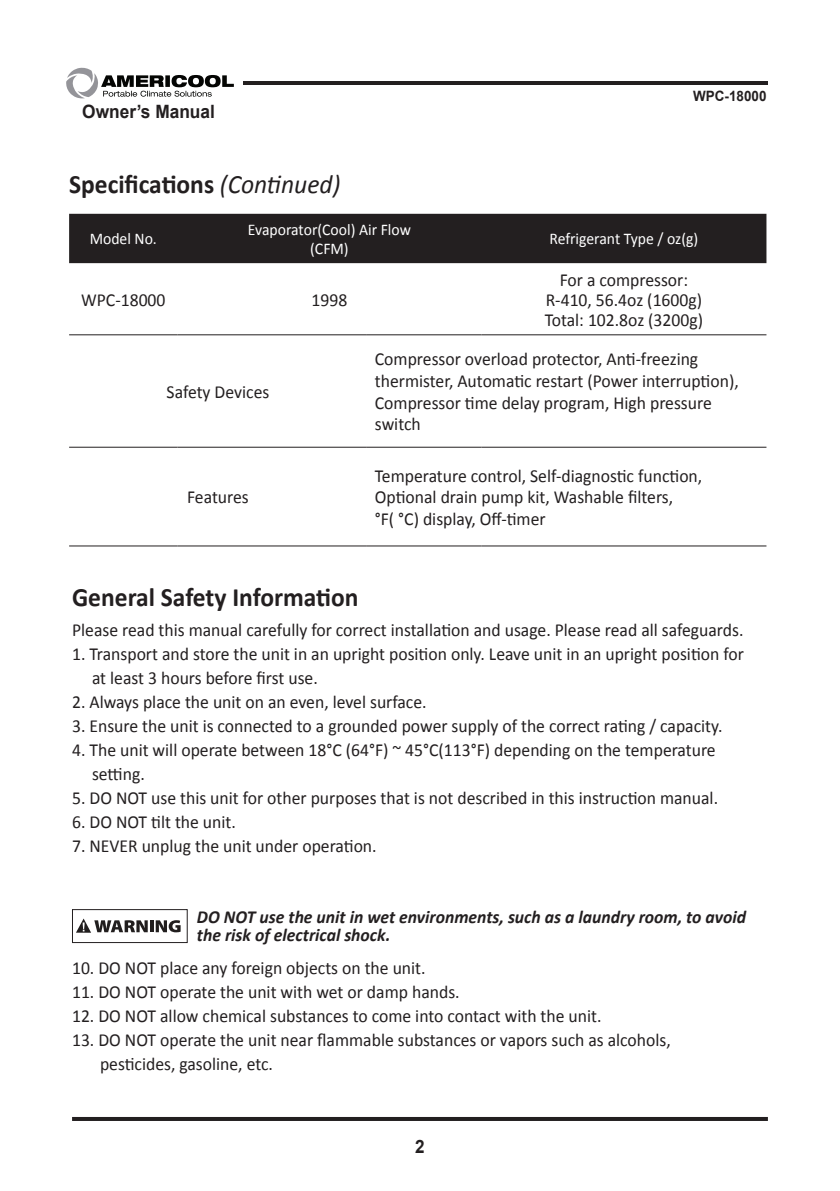
<style>
.page{position:relative;width:840px;height:1191px;background:#fff}
.page>*{position:absolute;margin:0;border:0;box-sizing:border-box;transform-origin:0 0}
.t1{font:700 26.6px "Calibri";color:#231f20;scale:.96 1}
.t2{font:18.4px/21.6px "Calibri";color:#231f20;scale:.96 1}
.t3{font:italic 700 18.4px/18px "Calibri";color:#231f20;scale:.96 1}
.t4{font:700 18.4px "Arial";color:#231f20;scale:.94 1}
.t5{font:700 18.4px "Arial";color:#231f20;scale:.93 1}
.t6{font:16.4px/19.2px "Calibri";color:#fff;text-align:center;scale:.96 1}
.t7{font:700 14.2px "Arial";color:#231f20;scale:.94 1}
.s1{font-weight:400;font-style:italic}
</style>
<div class="page">
<hr style="left:72px;top:1117px;width:695px;height:4px;background:#231f20">
<hr style="left:243px;top:81px;width:524px;height:4px;background:#231f20">
<svg style="left:66px;top:67px;width:168px;height:31px"></svg>
<div style="left:69px;top:214px;width:697px;height:49px;background:#231f20"></div>
<hr style="left:69px;top:334px;width:108px;height:1px;background:#231f20">
<hr style="left:177px;top:334px;width:189px;height:1px;background:#231f20">
<hr style="left:366px;top:334px;width:115px;height:1px;background:#231f20">
<hr style="left:481px;top:334px;width:285px;height:1px;background:#231f20">
<hr style="left:69px;top:447px;width:108px;height:1px;background:#231f20">
<hr style="left:177px;top:447px;width:189px;height:1px;background:#231f20">
<hr style="left:366px;top:447px;width:115px;height:1px;background:#231f20">
<hr style="left:481px;top:447px;width:285px;height:1px;background:#231f20">
<hr style="left:69px;top:545px;width:108px;height:1px;background:#231f20">
<hr style="left:177px;top:545px;width:189px;height:1px;background:#231f20">
<hr style="left:366px;top:545px;width:115px;height:1px;background:#231f20">
<hr style="left:481px;top:545px;width:285px;height:1px;background:#231f20">
<svg style="left:76px;top:918px;width:104px;height:14px"></svg>
<div style="left:72px;top:909px;width:115px;height:34px;border:1px solid #231f20"></div>
<p class="t4" style="left:82px;top:99px;width:142px">Owner’s Manual</p>
<p class="t7" style="left:692px;top:86px;width:79px">WPC-18000</p>
<h1 class="t1" style="left:69px;top:167px;width:284px">Specifications <span class="s1">(Continued)</span></h1>
<p class="t6" style="left:90px;top:229px;width:71px">Model No.</p>
<p class="t6" style="left:248px;top:220px;width:171px">Evaporator(Cool) Air Flow (CFM)</p>
<p class="t6" style="left:549px;top:229px;width:156px">Refrigerant Type / oz(g)</p>
<p class="t2" style="left:81px;top:289px;width:89px">WPC-18000</p>
<p class="t2" style="left:311px;top:289px;width:39px">1998</p>
<p class="t2" style="left:544px;top:270px;width:166px;line-height:20px;text-align:center">For a compressor:<br>R-410, 56.4oz (1600g)<br>Total: 102.8oz (3200g)</p>
<p class="t2" style="left:166px;top:381px;width:108px">Safety Devices</p>
<p class="t2" style="left:187px;top:486px;width:66px">Features</p>
<p class="t2" style="left:374px;top:348px;width:380px">Compressor overload protector, Anti-freezing thermister, Automatic restart (Power interruption), Compressor time delay program, High pressure switch</p>
<p class="t2" style="left:374px;top:465px;width:342px">Temperature control, Self-diagnostic function,<br>Optional drain pump kit, Washable filters,<br>°F( °C) display, Off-timer</p>
<h1 class="t1" style="left:72px;top:580px;width:300px">General Safety Information</h1>
<p class="t2" style="left:72px;top:619px;width:700px">Please read this manual carefully for correct installation and usage. Please read all safeguards.</p>
<p class="t2" style="left:92px;top:641px;width:680px;line-height:24px;text-indent:-20px">1. Transport and store the unit in an upright position only. Leave unit in an upright position for at least 3 hours before first use.</p>
<p class="t2" style="left:72px;top:690px;width:370px">2. Always place the unit on an even, level surface.</p>
<p class="t2" style="left:72px;top:714px;width:678px">3. Ensure the unit is connected to a grounded power supply of the correct rating / capacity.</p>
<p class="t2" style="left:92px;top:737px;width:651px;line-height:24px;text-indent:-20px">4. The unit will operate between 18°C (64°F) ~ 45°C(113°F) depending on the temperature setting.</p>
<p class="t2" style="left:72px;top:786px;width:674px">5. DO NOT use this unit for other purposes that is not described in this instruction manual.</p>
<p class="t2" style="left:72px;top:810px;width:172px">6. DO NOT tilt the unit.</p>
<p class="t2" style="left:72px;top:834px;width:318px">7. NEVER unplug the unit under operation.</p>
<p class="t3" style="left:197px;top:907px;width:573px">DO NOT use the unit in wet environments, such as a laundry room, to avoid the risk of electrical shock.</p>
<p class="t2" style="left:72px;top:957px;width:369px">10. DO NOT place any foreign objects on the unit.</p>
<p class="t2" style="left:72px;top:981px;width:405px">11. DO NOT operate the unit with wet or damp hands.</p>
<p class="t2" style="left:72px;top:1005px;width:552px">12. DO NOT allow chemical substances to come into contact with the unit.</p>
<p class="t2" style="left:100px;top:1028px;width:595px;line-height:24px;text-indent:-28px">13. DO NOT operate the unit near flammable substances or vapors such as alcohols, pesticides, gasoline, etc.</p>
<p class="t5" style="left:415px;top:1134px;width:12px">2</p>
</div>
